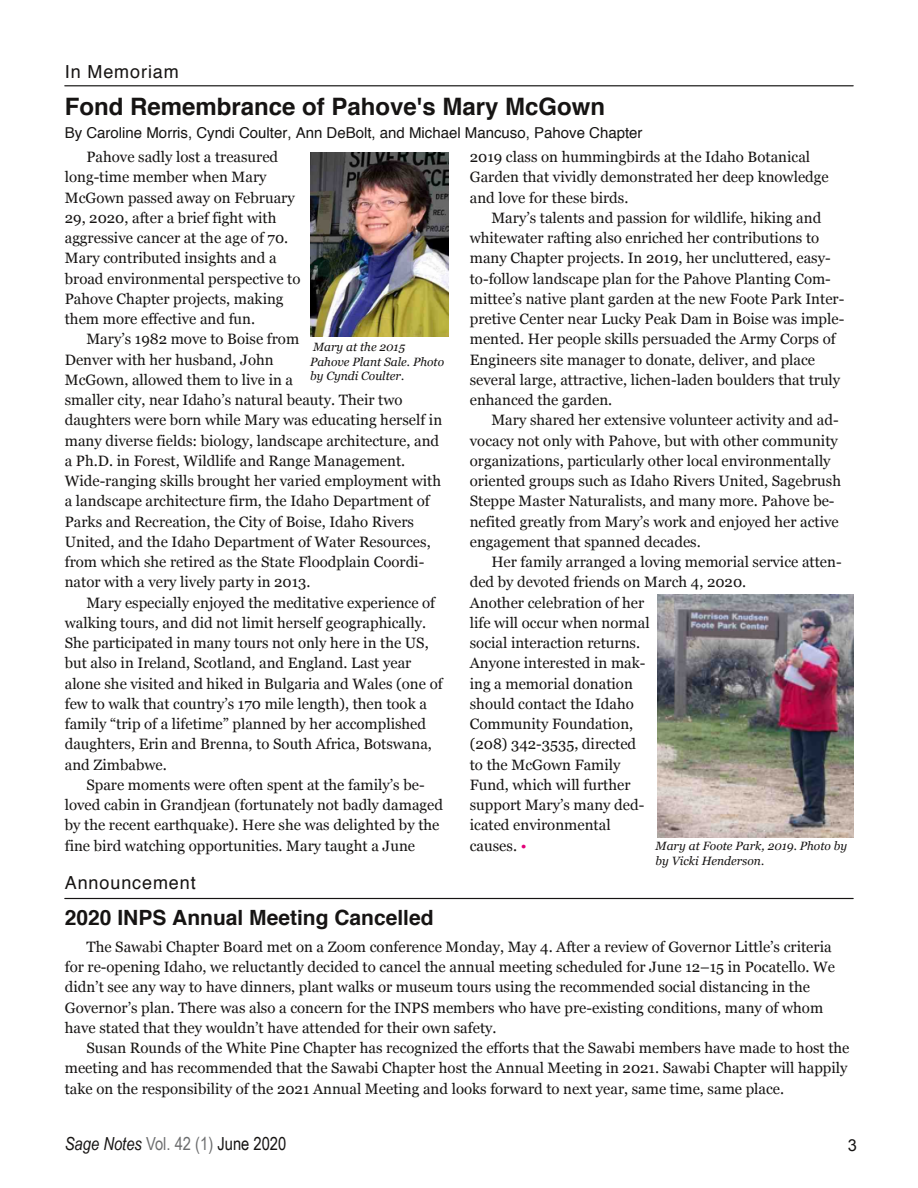
<style>
.page{position:relative;width:918px;height:1188px;background:#fff}
.page>*{position:absolute;margin:0;border:0;box-sizing:border-box;transform-origin:0 0}
.t1{font:700 24px "Helvetica";color:#161413}
.t2{font:700 21px "Helvetica";color:#161413}
.t3{font:italic 18px "Arial Narrow";color:#161413}
.t4{font:18px "Helvetica";letter-spacing:.05em;color:#161413}
.t5{font:16.5px "Arial";color:#161413}
.t6{font:15px/20.2px "Georgia";color:#161413}
.t7{font:15px "Helvetica";color:#161413}
.t8{font:italic 12px/14.7px "Georgia";color:#161413}
.s1{color:#e20078}
.s2{font-style:normal;color:#6d6e6f}
.s3{font-style:normal}
</style>
<div class="page">
<hr style="left:65px;top:898px;width:788px;height:1px;background:#161413">
<hr style="left:65px;top:85px;width:788px;height:1px;background:#161413">
<img style="left:310px;top:153px;width:138px;height:184px">
<img style="left:658px;top:594px;width:195px;height:243px">
<p class="t4" style="left:65px;top:64px;width:116px">In Memoriam</p>
<h1 class="t1" style="left:65px;top:97px;width:542px">Fond Remembrance of Pahove's Mary McGown</h1>
<p class="t7" style="left:65px;top:126px;width:579px">By Caroline Morris, Cyndi Coulter, Ann DeBolt, and Michael Mancuso, Pahove Chapter</p>
<p class="t6" style="left:65px;top:147px;width:237px;text-indent:22px">Pahove sadly lost a treasured long-time member when Mary<br>McGown passed away on February<br>29, 2020, after a brief fight with aggressive cancer at the age of 70.<br>Mary contributed insights and a broad environmental perspective to<br>Pahove Chapter projects, making them more effective and fun.</p>
<p class="t6" style="left:65px;top:329px;width:379px;text-indent:22px">Mary’s 1982 move to Boise from<br>Denver with her husband, John<br>McGown, allowed them to live in a<br>smaller city, near Idaho’s natural beauty. Their two daughters were born while Mary was educating herself in many diverse fields: biology, landscape architecture, and a Ph.D. in Forest, Wildlife and Range Management.<br>Wide-ranging skills brought her varied employment with a landscape architecture firm, the Idaho Department of Parks and Recreation, the City of Boise, Idaho Rivers United, and the Idaho Department of Water Resources, from which she retired as the State Floodplain Coordi&shy;nator with a very lively party in 2013.</p>
<p class="t6" style="left:65px;top:592px;width:379px;text-indent:22px">Mary especially enjoyed the meditative experience of walking tours, and did not limit herself geographically.<br>She participated in many tours not only here in the US, but also in Ireland, Scotland, and England. Last year alone she visited and hiked in Bulgaria and Wales (one of few to walk that country’s 170 mile length), then took a family “trip of a lifetime” planned by her accomplished daughters, Erin and Brenna, to South Africa, Botswana, and Zimbabwe.</p>
<p class="t6" style="left:65px;top:774px;width:380px;text-indent:22px">Spare moments were often spent at the family’s be&shy;loved cabin in Grandjean (fortunately not badly damaged by the recent earthquake). Here she was delighted by the fine bird watching opportunities. Mary taught a June</p>
<p class="t8" style="left:310px;top:339px;width:136px">Mary at the 2015<br>Pahove Plant Sale. Photo by Cyndi Coulter.</p>
<p class="t4" style="left:65px;top:875px;width:132px">Announcement</p>
<h2 class="t2" style="left:65px;top:908px;width:370px">2020 INPS Annual Meeting Cancelled</h2>
<p class="t6" style="left:470px;top:147px;width:360px">2019 class on hummingbirds at the Idaho Botanical<br>Garden that vividly demonstrated her deep knowledge and love for these birds.</p>
<p class="t6" style="left:470px;top:207px;width:376px;text-indent:22px">Mary’s talents and passion for wildlife, hiking and whitewater rafting also enriched her contributions to many Chapter projects. In 2019, her uncluttered, easy&shy;to-follow landscape plan for the Pahove Planting Com&shy;mittee’s native plant garden at the new Foote Park Inter&shy;pretive Center near Lucky Peak Dam in Boise was imple&shy;mented. Her people skills persuaded the Army Corps of Engineers site manager to donate, deliver, and place several large, attractive, lichen-laden boulders that truly enhanced the garden.</p>
<p class="t6" style="left:470px;top:410px;width:373px;text-indent:22px">Mary shared her extensive volunteer activity and ad&shy;vocacy not only with Pahove, but with other community organizations, particularly other local environmentally oriented groups such as Idaho Rivers United, Sagebrush Steppe Master Naturalists, and many more. Pahove be&shy;nefited greatly from Mary’s work and enjoyed her active engagement that spanned decades.</p>
<p class="t6" style="left:470px;top:552px;width:373px;text-indent:22px">Her family arranged a loving memorial service atten&shy;ded by devoted friends on March 4, 2020.<br>Another celebration of her<br>life will occur when normal<br>social interaction returns.<br>Anyone interested in mak-<br>ing a memorial donation<br>should contact the Idaho<br>Community Foundation,<br>(208) 342-3535, directed<br>to the McGown Family<br>Fund, which will further<br>support Mary’s many ded-<br>icated environmental<br>causes. <span class="s1">•</span></p>
<p class="t8" style="left:656px;top:839px;width:193px">Mary at Foote Park, 2019. Photo by by Vicki Henderson.</p>
<p class="t6" style="left:65px;top:936px;width:772px;text-indent:22px">The Sawabi Chapter Board met on a Zoom conference Monday, May 4. After a review of Governor Little’s criteria for re-opening Idaho, we reluctantly decided to cancel the annual meeting scheduled for June 12–15 in Pocatello. We didn’t see any way to have dinners, plant walks or museum tours using the recommended social distancing in the Governor’s plan. There was also a concern for the INPS members who have pre-existing conditions, many of whom have stated that they wouldn’t have attended for their own safety.</p>
<p class="t6" style="left:65px;top:1038px;width:786px;text-indent:22px">Susan Rounds of the White Pine Chapter has recognized the efforts that the Sawabi members have made to host the meeting and has recommended that the Sawabi Chapter host the Annual Meeting in 2021. Sawabi Chapter will happily take on the responsibility of the 2021 Annual Meeting and looks forward to next year, same time, same place.</p>
<p class="t3" style="left:65px;top:1133px;width:223px">Sage Notes <span class="s2">Vol. 42 (1)</span> <span class="s3">June 2020</span></p>
<p class="t5" style="left:848px;top:1136px;width:11px">3</p>
</div>
